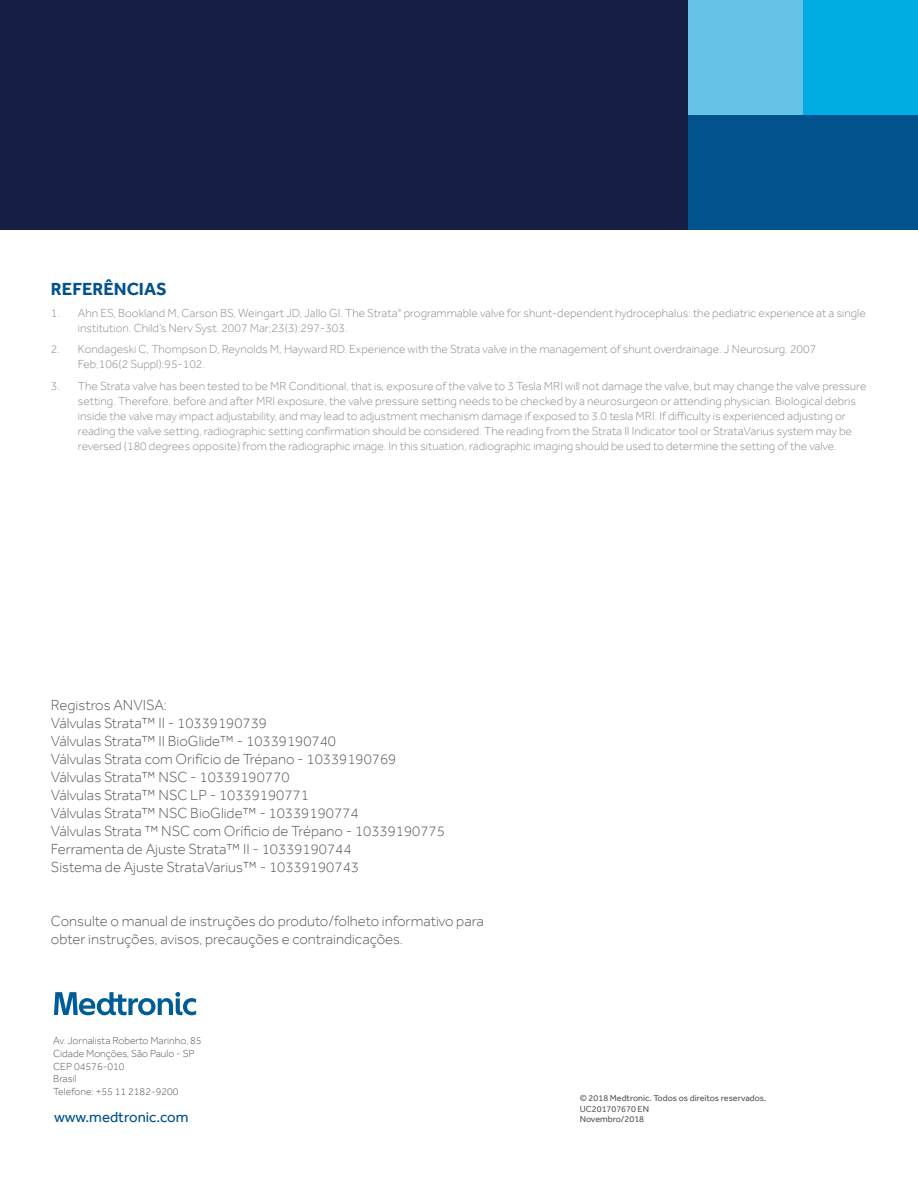
<style>
.page{position:relative;width:918px;height:1188px;background:#fff}
.page>*{position:absolute;margin:0;border:0;box-sizing:border-box;transform-origin:0 0}
.t1{font:700 18px "Effra";color:#02528e}
.t2{font:300 15px/18px "Effra";color:#58595b}
.t3{font:15px "Effra";color:#02528e}
.t4{font:300 12px/15px "Effra";color:#8a8c8e}
.t5{font:300 10.5px/12.8px "Effra";color:#58595b}
.t6{font:9px/10.5px "Effra";color:#58595b}
.t7{font:300 4.8px "Effra";color:#8a8c8e}
</style>
<div class="page">
<div style="left:0;top:0;width:918px;height:230px;background:#171e43"></div>
<div style="left:688px;top:0;width:230px;height:230px;background:#02528e"></div>
<div style="left:688px;top:0;width:115px;height:115px;background:#64c3e6"></div>
<div style="left:803px;top:0;width:115px;height:115px;background:#00ace4"></div>
<svg style="left:54px;top:992px;width:142px;height:23px"></svg>
<h1 class="t1" style="left:51px;top:278px;width:117px">REFERÊNCIAS</h1>
<p class="t4" style="left:51px;top:305px;width:348px">1. Ahn ES, Bookland M, Carson BS, Weingart JD, Jallo GI. The Strata</p>
<p class="t7" style="left:398px;top:308px;width:5px">®</p>
<p class="t4" style="left:404px;top:305px;width:464px">programmable valve for shunt-dependent hydrocephalus: the pediatric experience at a single</p>
<p class="t4" style="left:78px;top:320px;width:271px">institution. Child’s Nerv Syst. 2007 Mar;23(3):297-303.</p>
<p class="t4" style="left:78px;top:342px;width:740px;text-indent:-27px">2. Kondageski C, Thompson D, Reynolds M, Hayward RD. Experience with the Strata valve in the management of shunt overdrainage. J Neurosurg. 2007<br>Feb;106(2 Suppl):95-102.</p>
<p class="t4" style="left:78px;top:379px;width:790px;text-indent:-27px">3. The Strata valve has been tested to be MR Conditional, that is, exposure of the valve to 3 Tesla MRI will not damage the valve, but may change the valve pressure setting. Therefore, before and after MRI exposure, the valve pressure setting needs to be checked by a neurosurgeon or attending physician. Biological debris inside the valve may impact adjustability, and may lead to adjustment mechanism damage if exposed to 3.0 tesla MRI. If difficulty is experienced adjusting or reading the valve setting, radiographic setting confirmation should be considered. The reading from the Strata II Indicator tool or StrataVarius system may be reversed (180 degrees opposite) from the radiographic image. In this situation, radiographic imaging should be used to determine the setting of the valve.</p>
<p class="t2" style="left:51px;top:695px;width:395px">Registros ANVISA:<br>Válvulas Strata™ II - 10339190739<br>Válvulas Strata™ II BioGlide™ - 10339190740<br>Válvulas Strata com Orifício de Trépano - 10339190769<br>Válvulas Strata™ NSC - 10339190770<br>Válvulas Strata™ NSC LP - 10339190771<br>Válvulas Strata™ NSC BioGlide™ - 10339190774<br>Válvulas Strata ™ NSC com Oríficio de Trépano - 10339190775<br>Ferramenta de Ajuste Strata™ II - 10339190744<br>Sistema de Ajuste StrataVarius™ - 10339190743</p>
<p class="t2" style="left:51px;top:911px;width:434px">Consulte o manual de instruções do produto/folheto informativo para obter instruções, avisos, precauções e contraindicações.</p>
<p class="t5" style="left:53px;top:1034px;width:150px">Av. Jornalista Roberto Marinho, 85<br>Cidade Monções, São Paulo - SP<br>CEP 04576-010<br>Brasil<br>Telefone: +55 11 2182-9200</p>
<p class="t6" style="left:580px;top:1093px;width:188px">© 2018 Medtronic. Todos os direitos reservados.<br>UC201707670 EN</p>
<p class="t3" style="left:54px;top:1109px;width:136px">www.medtronic.com</p>
<p class="t6" style="left:580px;top:1114px;width:66px">Novembro/2018</p>
</div>
